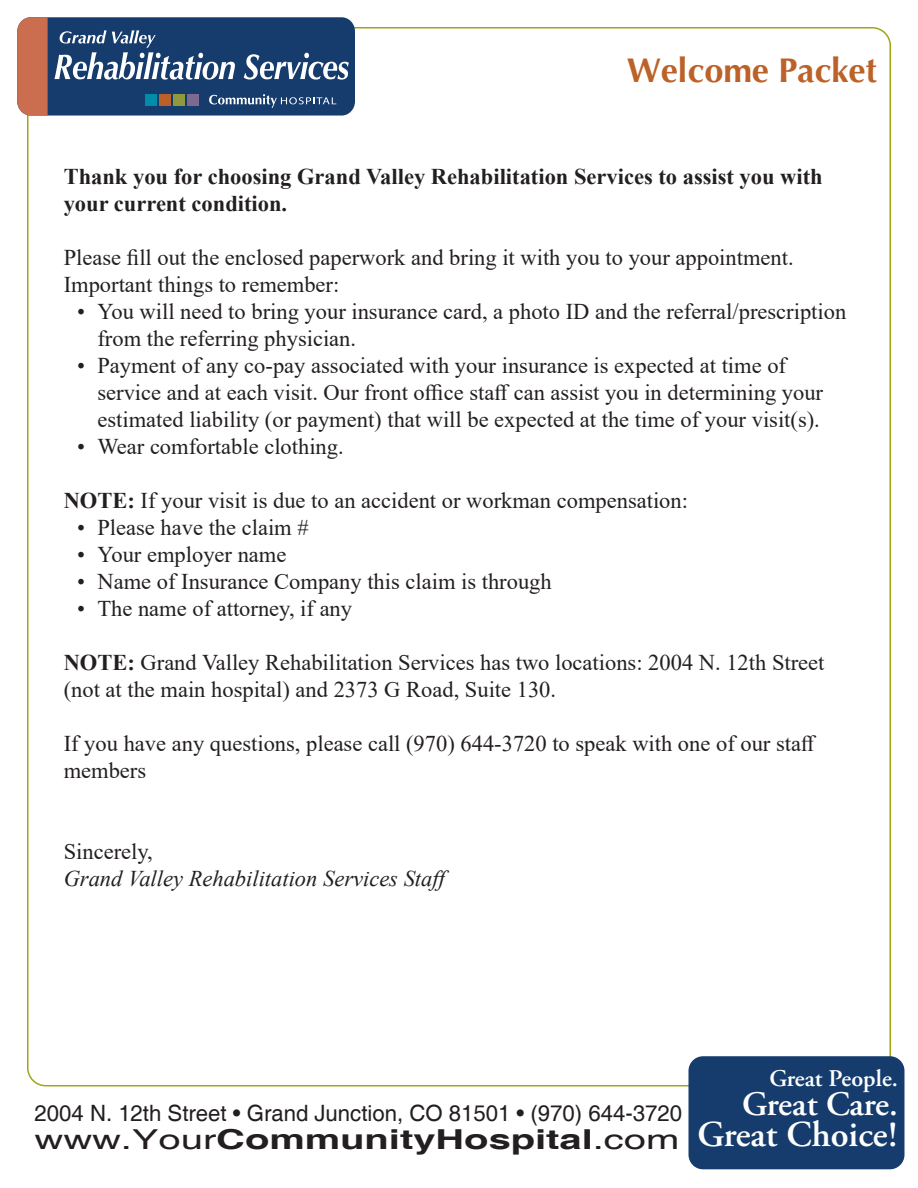
<style>
.page{position:relative;width:918px;height:1188px;background:#fff}
.page>*{position:absolute;margin:0;border:0;box-sizing:border-box;transform-origin:0 0}
.t1{font:600 36.45px "Adobe Garamond Pro";color:#fff}
.t2{font:600 34.35px "Adobe Garamond Pro";letter-spacing:-.01em;color:#fff}
.t3{font:700 34.05px "Optima";color:#bc6128}
.t4{font:700 27.45px "Helvetica";color:#231f20;scale:1.45 1}
.t5{font:600 23.85px "Adobe Garamond Pro";color:#fff}
.t6{font:22.5px/27px "Times New Roman";color:#231f20}
.t7{font:700 22.5px/27px "Times New Roman";color:#231f20}
.t8{font:22.5px "Helvetica";color:#231f20}
.t9{font:italic 22.5px "Times New Roman";color:#231f20}
.s1{font-weight:700}
.s2{font-weight:400}
</style>
<div class="page">
<div style="left:689px;top:1056px;width:216px;height:113px;background:#163c6d;border-radius:15px"></div>
<div style="left:17px;top:17px;width:338px;height:99px;background:#163c6d;border-radius:14px"></div>
<div style="left:145px;top:94px;width:12px;height:12px;background:#008da9"></div>
<div style="left:159px;top:94px;width:12px;height:12px;background:#ba6128"></div>
<div style="left:173px;top:94px;width:12px;height:12px;background:#90993e"></div>
<div style="left:187px;top:94px;width:12px;height:12px;background:#7c6a91"></div>
<svg style="left:209px;top:94px;width:127px;height:14px"></svg>
<svg style="left:17px;top:17px;width:31px;height:99px;background:#c87055"></svg>
<svg style="left:54px;top:30px;width:181px;height:50px"></svg>
<svg style="left:244px;top:53px;width:105px;height:27px"></svg>
<p class="t3" style="left:627px;top:49px;width:252px">Welcome Packet</p>
<p class="t7" style="left:64px;top:163px;width:761px">Thank you for choosing Grand Valley Rehabilitation Services to assist you with your current condition.</p>
<p class="t6" style="left:64px;top:243px;width:731px">Please fill out the enclosed paperwork and bring it with you to your appointment.</p>
<p class="t6" style="left:64px;top:270px;width:277px">Important things to remember:</p>
<p class="t6" style="left:97px;top:297px;width:750px;text-indent:-20px">• You will need to bring your insurance card, a photo ID and the referral/prescription from the referring physician.</p>
<p class="t6" style="left:97px;top:351px;width:727px;text-indent:-20px">• Payment of any co-pay associated with your insurance is expected at time of service and at each visit. Our front office staff can assist you in determining your estimated liability (or payment) that will be expected at the time of your visit(s).</p>
<p class="t6" style="left:77px;top:432px;width:268px">• Wear comfortable clothing.</p>
<p class="t6" style="left:64px;top:486px;width:626px"><span class="s1">NOTE:</span> If your visit is due to an accident or workman compensation:</p>
<p class="t6" style="left:77px;top:513px;width:233px">• Please have the claim #</p>
<p class="t6" style="left:77px;top:540px;width:211px">• Your employer name</p>
<p class="t6" style="left:77px;top:567px;width:476px">• Name of Insurance Company this claim is through</p>
<p class="t6" style="left:77px;top:594px;width:276px">• The name of attorney, if any</p>
<p class="t6" style="left:64px;top:648px;width:762px"><span class="s1">NOTE:</span> Grand Valley Rehabilitation Services has two locations: 2004 N. 12th Street (not at the main hospital) and 2373 G Road, Suite 130.</p>
<p class="t6" style="left:64px;top:729px;width:754px">If you have any questions, please call (970) 644-3720 to speak with one of our staff members</p>
<p class="t6" style="left:64px;top:837px;width:91px">Sincerely,</p>
<p class="t9" style="left:64px;top:863px;width:391px">Grand Valley Rehabilitation Services Staff</p>
<p class="t8" style="left:35px;top:1101px;width:649px">2004 N. 12th Street • Grand Junction, CO 81501 • (970) 644-3720</p>
<p class="t4" style="left:35px;top:1123px;width:446px"><span class="s2">www.Your</span>CommunityHospital<span class="s2">.com</span></p>
<p class="t5" style="left:770px;top:1064px;width:130px">Great People.</p>
<p class="t2" style="left:742px;top:1084px;width:157px">Great Care.</p>
<p class="t1" style="left:698px;top:1114px;width:202px">Great Choice!</p>
</div>
